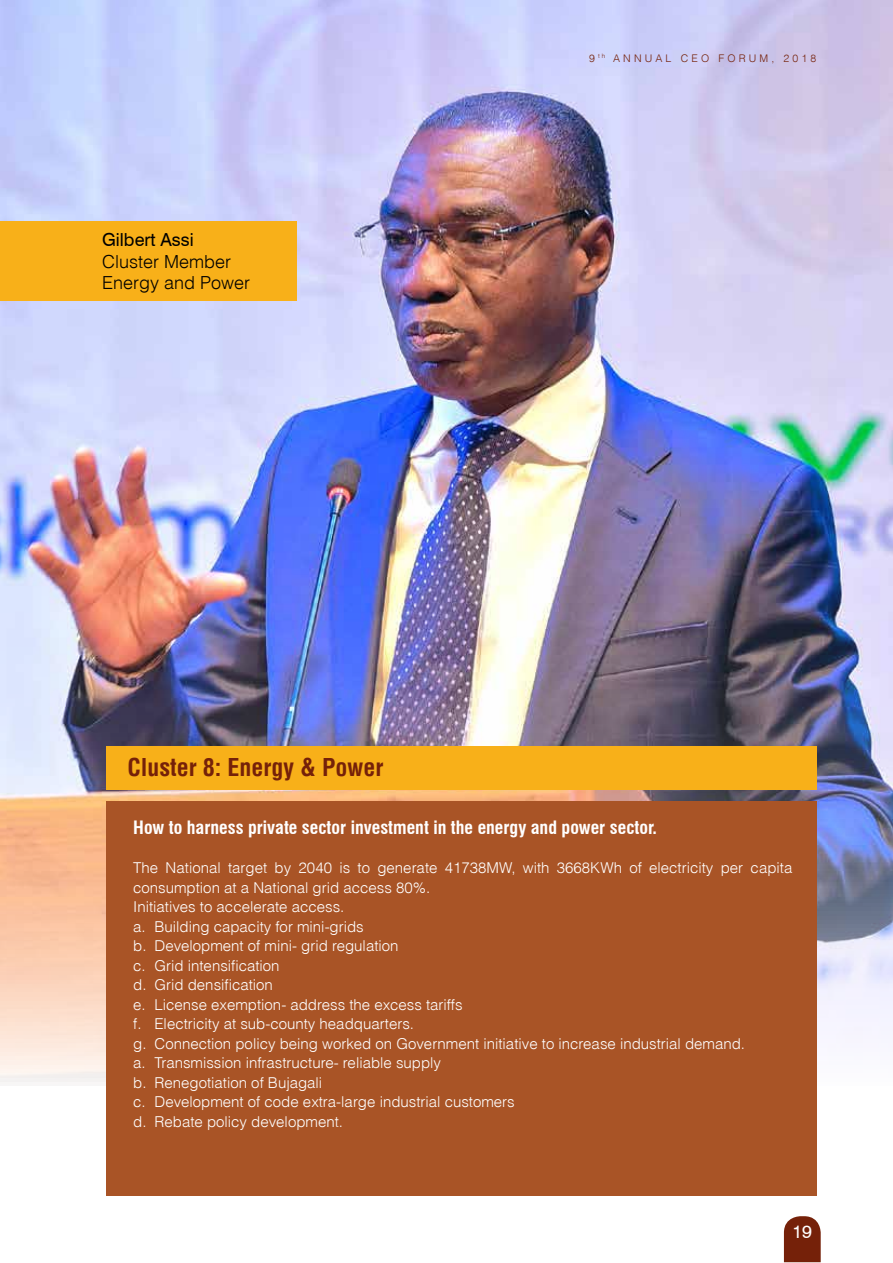
<style>
.page{position:relative;width:893px;height:1263px;background:#fff}
.page>*{position:absolute;margin:0;border:0;box-sizing:border-box;transform-origin:0 0}
.t1{font:24px "Switzerland Condensed";color:#752109}
.t2{font:700 condensed 18px "Swiss 721 BT";color:#fff}
.t3{font:18px/21.6px "Switzerland Light Plain";color:#000}
.t4{font:18px "Swiss 721 BT";color:#000}
.t5{font:18px "Swiss 721 BT";color:#fff}
.t6{font:15px/19.5px "Switzerland Light Plain";color:#fff}
.t7{font:10.5px "Switzerland Light Plain";letter-spacing:.3em;color:#752109}
</style>
<div class="page">
<svg style="left:784px;top:1216px;width:37px;height:46px;background:#7f321b"></svg>
<img style="left:0;top:0;width:893px;height:1085px">
<div style="left:106px;top:746px;width:710px;height:44px;background:#f8b019"></div>
<div style="left:0;top:221px;width:296px;height:80px;background:#f8b019"></div>
<div style="left:106px;top:801px;width:710px;height:395px;background:#a95426"></div>
<p class="t4" style="left:102px;top:229px;width:93px">Gilbert Assi</p>
<p class="t3" style="left:102px;top:250px;width:150px">Cluster Member<br>Energy and Power</p>
<h1 class="t1" style="left:128px;top:752px;width:257px">Cluster 8: Energy &amp; Power</h1>
<p class="t7" style="left:589px;top:51px;width:229px">9 <sup>th</sup> ANNUAL CEO FORUM, 2018</p>
<p class="t2" style="left:133px;top:817px;width:525px">How to harness private sector investment in the energy and power sector.</p>
<p class="t6" style="left:133px;top:858px;width:661px">The National target by 2040 is to generate 41738MW, with 3668KWh of electricity per capita consumption at a National grid access 80%.<br>Initiatives to accelerate access.<br>a. Building capacity for mini-grids<br>b. Development of mini- grid regulation<br>c. Grid intensification<br>d. Grid densification<br>e. License exemption- address the excess tariffs<br>f. Electricity at sub-county headquarters.<br>g. Connection policy being worked on Government initiative to increase industrial demand.<br>a. Transmission infrastructure- reliable supply<br>b. Renegotiation of Bujagali<br>c. Development of code extra-large industrial customers<br>d. Rebate policy development.</p>
<p class="t5" style="left:792px;top:1221px;width:21px">19</p>
</div>
